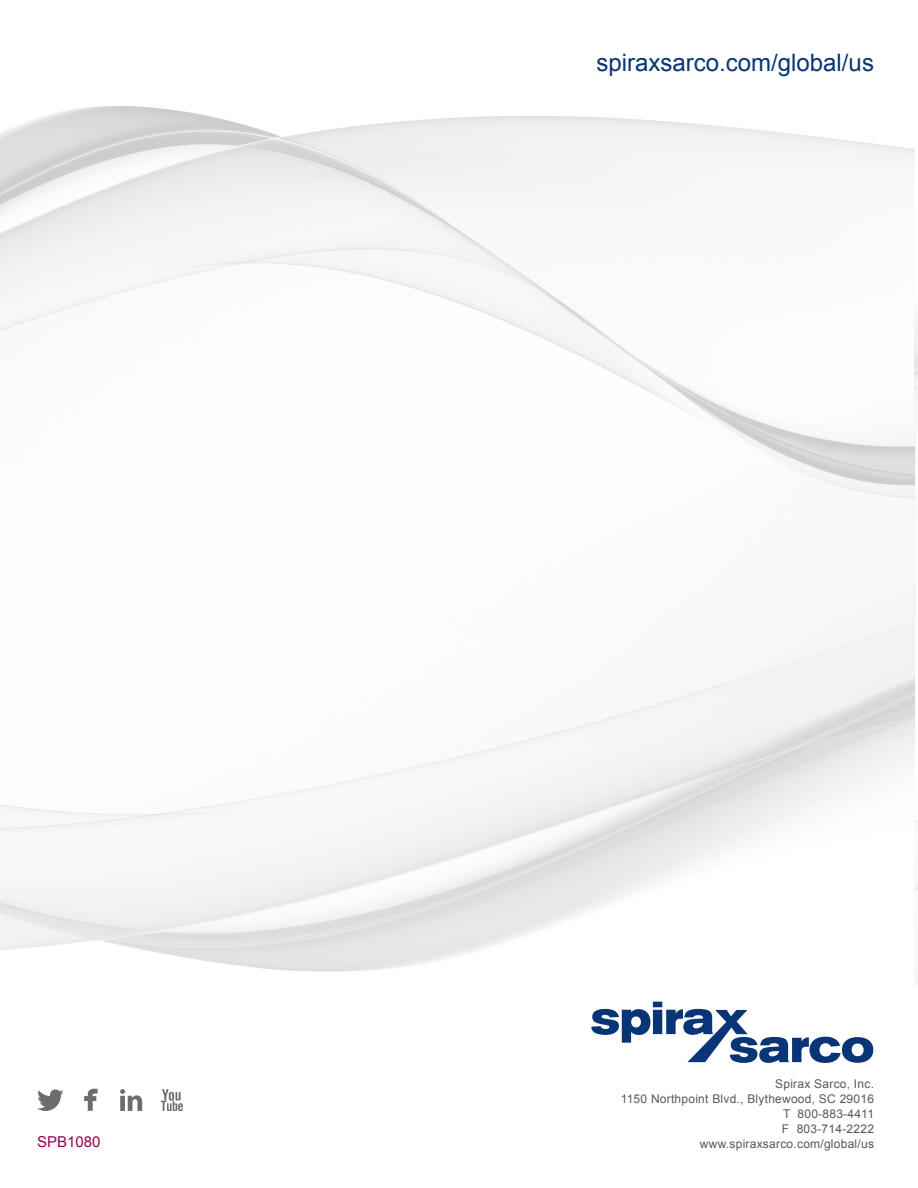
<style>
.page{position:relative;width:918px;height:1188px;background:#fff}
.page>*{position:absolute;margin:0;border:0;box-sizing:border-box;transform-origin:0 0}
.t1{font:24px "Arial";color:#083575}
.t2{font:15px "Arial";color:#96014e}
.t3{font:12px/15px "Arial";letter-spacing:.02em;color:#57585a;text-align:right}
</style>
<div class="page">
<img style="left:0;top:106px;width:918px;height:1006px">
<svg style="left:37px;top:1089px;width:27px;height:22px"></svg>
<svg style="left:84px;top:1089px;width:14px;height:22px"></svg>
<svg style="left:120px;top:1089px;width:22px;height:22px"></svg>
<svg style="left:161px;top:1089px;width:22px;height:22px"></svg>
<svg style="left:591px;top:1002px;width:282px;height:61px"></svg>
<p class="t2" style="left:37px;top:1132px;width:65px">SPB1080</p>
<h1 class="t1" style="left:597px;top:47px;width:279px">spiraxsarco.com/global/us</h1>
<p class="t3" style="left:621px;top:1076px;width:255px">Spirax Sarco, Inc.<br>1150 Northpoint Blvd., Blythewood, SC 29016<br>T 800-883-4411<br>F 803-714-2222 www.spiraxsarco.com/global/us</p>
</div>
